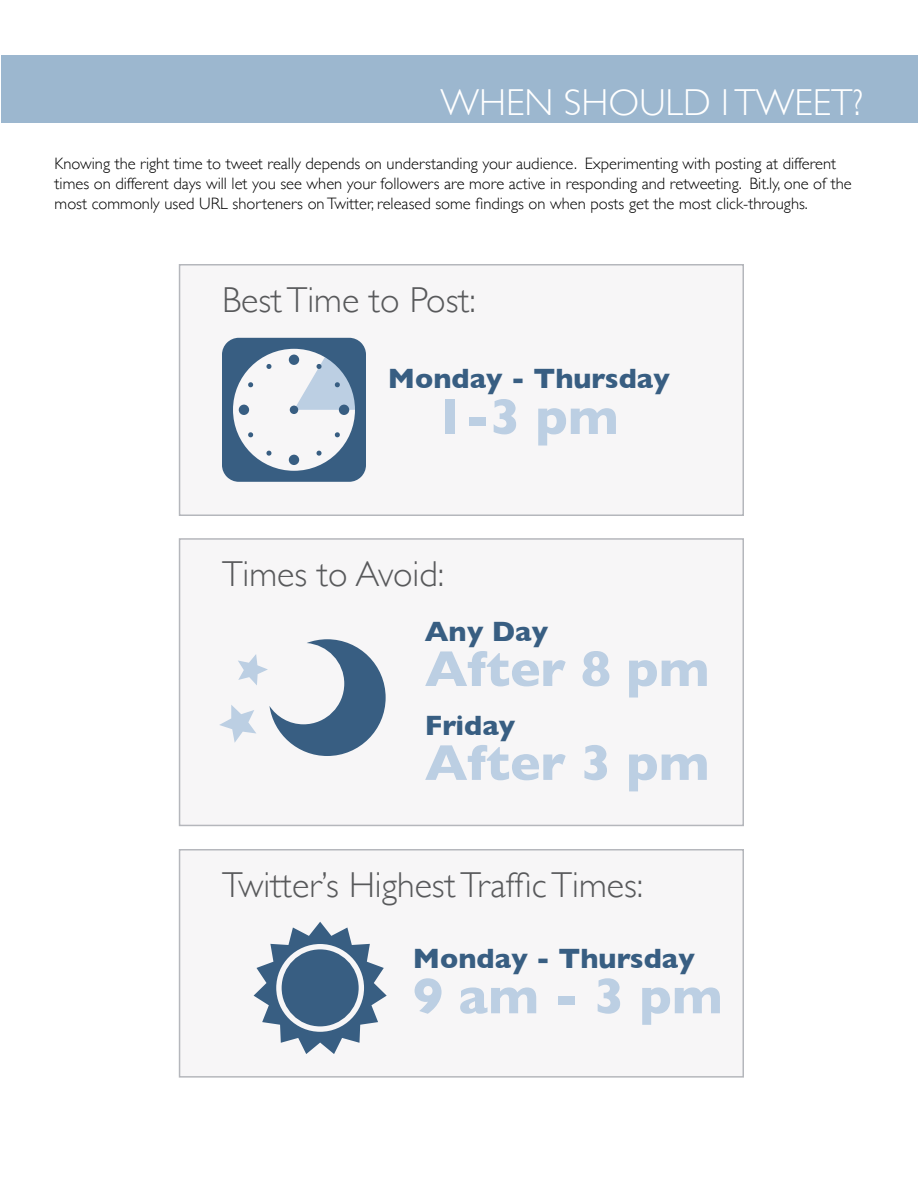
<style>
.page{position:relative;width:918px;height:1188px;background:#fff}
.page>*{position:absolute;margin:0;border:0;box-sizing:border-box;transform-origin:0 0}
.t1{font:700 51px "Gill Sans";color:#bccfe3}
.t2{font:300 37.5px "Gill Sans";color:#fff}
.t3{font:300 36px "Gill Sans";color:#58595b}
.t4{font:700 28.5px "Gill Sans";color:#385e82}
.t5{font:300 16.5px/19.8px "Gill Sans";color:#000}
</style>
<div class="page">
<div style="left:179px;top:264px;width:565px;height:252px;background:#f7f6f7;border:2px solid #b5b7bc"></div>
<svg style="left:222px;top:338px;width:144px;height:144px"></svg>
<div style="left:179px;top:538px;width:565px;height:288px;background:#f7f6f7;border:2px solid #b5b7bc"></div>
<svg style="left:219px;top:639px;width:167px;height:117px"></svg>
<div style="left:179px;top:849px;width:565px;height:229px;background:#f7f6f7;border:2px solid #b5b7bc"></div>
<svg style="left:254px;top:922px;width:133px;height:132px"></svg>
<div style="left:2px;top:55px;width:916px;height:68px;background:#9cb7cf"></div>
<h2 class="t2" style="left:441px;top:73px;width:424px">WHEN SHOULD I TWEET?</h2>
<p class="t5" style="left:55px;top:153px;width:799px">Knowing the right time to tweet really depends on understanding your audience. Experimenting with posting at different times on different days will let you see when your followers are more active in responding and retweeting. Bit.ly, one of the most commonly used URL shorteners on Twitter, released some findings on when posts get the most click-throughs.</p>
<h3 class="t3" style="left:222px;top:272px;width:255px">Best Time to Post:</h3>
<h3 class="t4" style="left:388px;top:356px;width:283px">Monday - Thursday</h3>
<h1 class="t1" style="left:435px;top:376px;width:185px">1-3 pm</h1>
<h3 class="t3" style="left:222px;top:546px;width:224px">Times to Avoid:</h3>
<h3 class="t4" style="left:425px;top:608px;width:125px">Any Day</h3>
<h1 class="t1" style="left:425px;top:628px;width:286px">After 8 pm</h1>
<h3 class="t4" style="left:425px;top:702px;width:92px">Friday</h3>
<h1 class="t1" style="left:425px;top:722px;width:286px">After 3 pm</h1>
<h3 class="t3" style="left:222px;top:857px;width:423px">Twitter’s Highest Traffic Times:</h3>
<h3 class="t4" style="left:413px;top:936px;width:283px">Monday - Thursday</h3>
<h1 class="t1" style="left:413px;top:956px;width:311px">9 am - 3 pm</h1>
</div>
